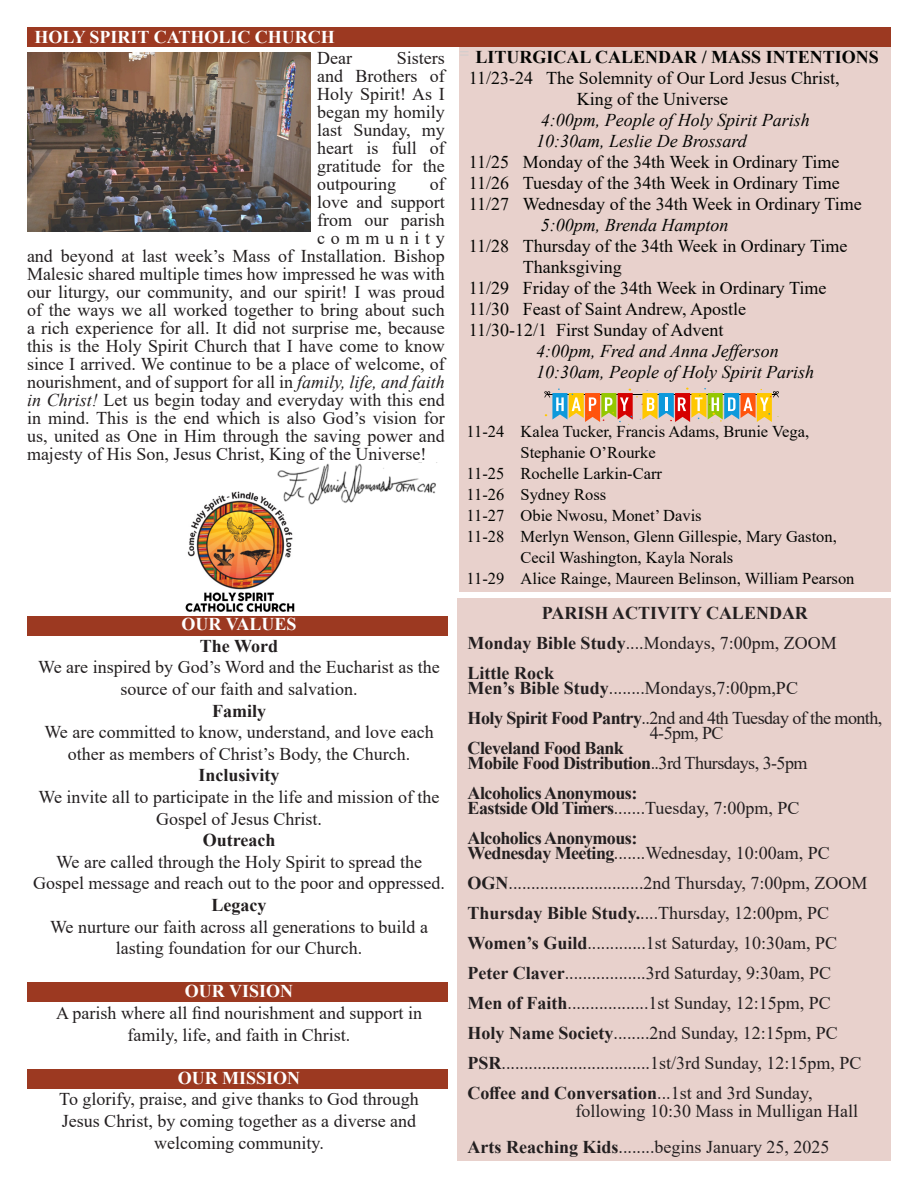
<style>
.page{position:relative;width:918px;height:1188px;background:#fff}
.page>*{position:absolute;margin:0;border:0;box-sizing:border-box;transform-origin:0 0}
.t1{font:18px/18px "Times New Roman";color:#231f20;text-align:center}
.t2{font:18px "Times New Roman";color:#040503}
.t3{font:italic 18px "Times New Roman";color:#040503}
.t4{font:700 18px "Times New Roman";color:#231f20}
.t5{font:700 18px "Times New Roman";letter-spacing:-.03em;color:#231f20}
.t6{font:700 18px "Times New Roman";color:#fff}
.t7{font:18px "Times New Roman";letter-spacing:-.03em;color:#231f20}
.t8{font:700 18px "Times New Roman";color:#040503}
.t9{font:18px "Times New Roman";letter-spacing:.315em;color:#231f20}
.t10{font:16.5px "Times New Roman";color:#040503}
.s1{font-style:italic}
.s2{font-weight:700}
.s3{font-weight:400}
</style>
<div class="page">
<img style="left:185px;top:491px;width:110px;height:121px">
<img style="left:277px;top:463px;width:159px;height:41px">
<div style="left:459px;top:45px;width:432px;height:547px;background:#e8d1cc"></div>
<div style="left:27px;top:27px;width:864px;height:19px;background:#9c3921"></div>
<div style="left:27px;top:616px;width:421px;height:19px;background:#9c3921"></div>
<div style="left:27px;top:982px;width:421px;height:19px;background:#9c3921"></div>
<div style="left:27px;top:1069px;width:421px;height:19px;background:#9c3921"></div>
<svg style="left:544px;top:388px;width:235px;height:37px"></svg>
<div style="left:458px;top:598px;width:433px;height:562px;background:#e8d1cc"></div>
<img style="left:27px;top:52px;width:283px;height:180px">
<p class="t6" style="left:34px;top:24px;width:302px">HOLY SPIRIT CATHOLIC CHURCH</p>
<p class="t1" style="left:317px;top:48px;width:129px;text-align:justify;text-indent:80px">Sisters and Brothers of Holy Spirit! As I began my homily last Sunday, my heart is full of gratitude for the outpouring</p>
<p class="t1" style="left:317px;top:48px;width:36px">Dear</p>
<p class="t1" style="left:430px;top:174px;width:16px">of</p>
<p class="t1" style="left:317px;top:192px;width:129px">love and support</p>
<p class="t1" style="left:317px;top:210px;width:129px">from our parish</p>
<p class="t9" style="left:317px;top:225px;width:129px">community</p>
<p class="t1" style="left:27px;top:246px;width:419px">and beyond at last week’s Mass of Installation. Bishop</p>
<p class="t1" style="left:27px;top:264px;width:419px">Malesic shared multiple times how impressed he was with</p>
<p class="t1" style="left:27px;top:282px;width:419px">our liturgy, our community, and our spirit! I was proud</p>
<p class="t1" style="left:27px;top:300px;width:419px">of the ways we all worked together to bring about such</p>
<p class="t1" style="left:27px;top:318px;width:419px">a rich experience for all. It did not surprise me, because</p>
<p class="t1" style="left:27px;top:336px;width:419px">this is the Holy Spirit Church that I have come to know</p>
<p class="t1" style="left:27px;top:354px;width:419px">since I arrived. We continue to be a place of welcome, of</p>
<p class="t1" style="left:27px;top:372px;width:419px">nourishment, and of support for all in <span class="s1">family, life, and faith</span></p>
<p class="t1" style="left:27px;top:390px;width:419px"><span class="s1">in Christ!</span> Let us begin today and everyday with this end</p>
<p class="t1" style="left:27px;top:408px;width:419px">in mind. This is the end which is also God’s vision for</p>
<p class="t1" style="left:27px;top:426px;width:419px">us, united as One in Him through the saving power and</p>
<p class="t1" style="left:27px;top:444px;width:401px">majesty of His Son, Jesus Christ, King of the Universe!</p>
<p class="t6" style="left:182px;top:611px;width:116px">OUR VALUES</p>
<p class="t4" style="left:200px;top:633px;width:80px">The Word</p>
<p class="t1" style="left:38px;top:656px;width:403px;line-height:21.6px">We are inspired by God’s Word and the Eucharist as the source of our faith and salvation.</p>
<p class="t4" style="left:212px;top:698px;width:55px">Family</p>
<p class="t1" style="left:44px;top:721px;width:391px;line-height:21.6px">We are committed to know, understand, and love each other as members of Christ’s Body, the Church.</p>
<p class="t4" style="left:199px;top:762px;width:83px">Inclusivity</p>
<p class="t1" style="left:39px;top:786px;width:403px;line-height:21.6px">We invite all to participate in the life and mission of the<br>Gospel of Jesus Christ.</p>
<p class="t4" style="left:203px;top:827px;width:74px">Outreach</p>
<p class="t1" style="left:33px;top:850px;width:413px;line-height:21.6px">We are called through the Holy Spirit to spread the<br>Gospel message and reach out to the poor and oppressed.</p>
<p class="t4" style="left:212px;top:892px;width:56px">Legacy</p>
<p class="t1" style="left:50px;top:915px;width:379px;line-height:21.6px">We nurture our faith across all generations to build a lasting foundation for our Church.</p>
<p class="t6" style="left:185px;top:978px;width:110px">OUR VISION</p>
<p class="t1" style="left:56px;top:1003px;width:367px">A parish where all find nourishment and support in</p>
<p class="t1" style="left:128px;top:1025px;width:224px">family, life, and faith in Christ.</p>
<p class="t6" style="left:178px;top:1065px;width:124px">OUR MISSION</p>
<p class="t1" style="left:59px;top:1090px;width:361px">To glorify, praise, and give thanks to God through</p>
<p class="t1" style="left:62px;top:1110px;width:356px;line-height:21.6px">Jesus Christ, by coming together as a diverse and welcoming community.</p>
<p class="t8" style="left:476px;top:44px;width:405px">LITURGICAL CALENDAR / MASS INTENTIONS</p>
<p class="t2" style="left:469px;top:65px;width:372px">11/23-24 The Solemnity of Our Lord Jesus Christ,</p>
<p class="t2" style="left:577px;top:86px;width:153px">King of the Universe</p>
<p class="t3" style="left:541px;top:108px;width:270px">4:00pm, People of Holy Spirit Parish</p>
<p class="t3" style="left:536px;top:129px;width:212px">10:30am, Leslie De Brossard</p>
<p class="t2" style="left:469px;top:149px;width:372px">11/25 Monday of the 34th Week in Ordinary Time</p>
<p class="t2" style="left:469px;top:170px;width:373px">11/26 Tuesday of the 34th Week in Ordinary Time</p>
<p class="t2" style="left:469px;top:191px;width:395px">11/27 Wednesday of the 34th Week in Ordinary Time</p>
<p class="t3" style="left:541px;top:213px;width:189px">5:00pm, Brenda Hampton</p>
<p class="t2" style="left:469px;top:233px;width:380px">11/28 Thursday of the 34th Week in Ordinary Time</p>
<p class="t2" style="left:523px;top:254px;width:100px">Thanksgiving</p>
<p class="t2" style="left:469px;top:275px;width:359px">11/29 Friday of the 34th Week in Ordinary Time</p>
<p class="t2" style="left:469px;top:296px;width:279px">11/30 Feast of Saint Andrew, Apostle</p>
<p class="t2" style="left:469px;top:317px;width:256px">11/30-12/1 First Sunday of Advent</p>
<p class="t3" style="left:536px;top:339px;width:244px">4:00pm, Fred and Anna Jefferson</p>
<p class="t3" style="left:536px;top:360px;width:279px">10:30am, People of Holy Spirit Parish</p>
<p class="t10" style="left:467px;top:420px;width:344px">11-24 Kalea Tucker, Francis Adams, Brunie Vega,</p>
<p class="t10" style="left:521px;top:441px;width:137px">Stephanie O’Rourke</p>
<p class="t10" style="left:467px;top:462px;width:197px">11-25 Rochelle Larkin-Carr</p>
<p class="t10" style="left:467px;top:483px;width:141px">11-26 Sydney Ross</p>
<p class="t10" style="left:467px;top:504px;width:237px">11-27 Obie Nwosu, Monet’ Davis</p>
<p class="t10" style="left:467px;top:525px;width:372px">11-28 Merlyn Wenson, Glenn Gillespie, Mary Gaston,</p>
<p class="t10" style="left:521px;top:546px;width:214px">Cecil Washington, Kayla Norals</p>
<p class="t10" style="left:467px;top:567px;width:390px">11-29 Alice Rainge, Maureen Belinson, William Pearson</p>
<p class="t4" style="left:542px;top:600px;width:268px">PARISH ACTIVITY CALENDAR</p>
<p class="t1" style="left:468px;top:634px;width:371px"><span class="s2">Monday Bible Study</span>....Mondays, 7:00pm, ZOOM</p>
<p class="t4" style="left:468px;top:660px;width:88px">Little Rock</p>
<p class="t1" style="left:468px;top:679px;width:332px"><span class="s2">Men’s Bible Study</span>........Mondays,7:00pm,PC</p>
<p class="t7" style="left:468px;top:706px;width:416px"><span class="s2">Holy Spirit Food Pantry</span>..2nd and 4th Tuesday of the month,</p>
<p class="t1" style="left:650px;top:724px;width:75px">4-5pm, PC</p>
<p class="t5" style="left:468px;top:735px;width:158px">Cleveland Food Bank</p>
<p class="t5" style="left:468px;top:750px;width:341px">Mobile Food Distribution<span class="s3">..3rd Thursdays, 3-5pm</span></p>
<p class="t5" style="left:468px;top:780px;width:171px">Alcoholics Anonymous:</p>
<p class="t1" style="left:468px;top:799px;width:333px"><span class="s2">Eastside Old Timers</span>.......Tuesday, 7:00pm, PC</p>
<p class="t5" style="left:468px;top:825px;width:171px">Alcoholics Anonymous:</p>
<p class="t1" style="left:468px;top:844px;width:364px"><span class="s2">Wednesday Meeting</span>.......Wednesday, 10:00am, PC</p>
<p class="t1" style="left:468px;top:874px;width:401px"><span class="s2">OGN</span>..............................2nd Thursday, 7:00pm, ZOOM</p>
<p class="t1" style="left:468px;top:904px;width:363px"><span class="s2">Thursday Bible Study.</span>....Thursday, 12:00pm, PC</p>
<p class="t1" style="left:468px;top:934px;width:371px"><span class="s2">Women’s Guild</span>.............1st Saturday, 10:30am, PC</p>
<p class="t1" style="left:468px;top:964px;width:365px"><span class="s2">Peter Claver</span>..................3rd Saturday, 9:30am, PC</p>
<p class="t1" style="left:468px;top:994px;width:365px"><span class="s2">Men of Faith</span>..................1st Sunday, 12:15pm, PC</p>
<p class="t1" style="left:468px;top:1024px;width:372px"><span class="s2">Holy Name Society</span>........2nd Sunday, 12:15pm, PC</p>
<p class="t1" style="left:468px;top:1054px;width:395px"><span class="s2">PSR</span>.................................1st/3rd Sunday, 12:15pm, PC</p>
<p class="t4" style="left:468px;top:1080px;width:346px">Coffee and Conversation<span class="s3">...1st and 3rd Sunday,</span></p>
<p class="t1" style="left:576px;top:1102px;width:284px">following 10:30 Mass in Mulligan Hall</p>
<p class="t1" style="left:468px;top:1138px;width:363px"><span class="s2">Arts Reaching Kids</span>........begins January 25, 2025</p>
</div>
